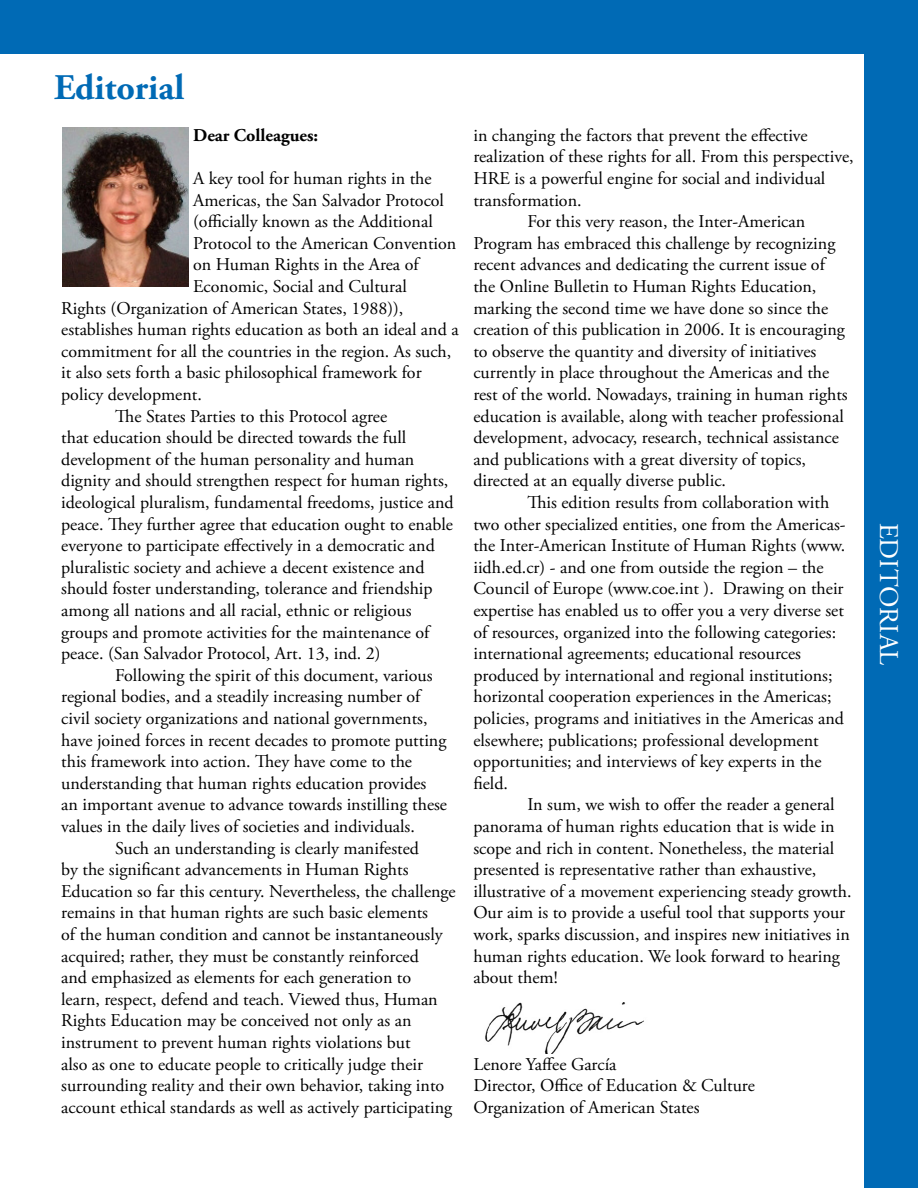
<style>
.page{position:relative;width:918px;height:1188px;background:#fff}
.page>*{position:absolute;margin:0;border:0;box-sizing:border-box;transform-origin:0 0}
.t1{font:700 36px "Adobe Garamond Pro";color:#006ab5}
.t2{font:27px "Adobe Garamond Pro";color:#fff}
.t3{font:18px/21.6px "Adobe Garamond Pro";color:#000}
.t4{font:700 18px "Adobe Garamond Pro";color:#000}
</style>
<div class="page">
<img style="left:63px;top:128px;width:126px;height:158px">
<div style="left:0;top:0;width:864px;height:54px;background:#006ab5"></div>
<div style="left:864px;top:0;width:54px;height:1188px;background:#006ab5"></div>
<img style="left:485px;top:1003px;width:159px;height:51px">
<h1 class="t1" style="left:54px;top:67px;width:132px">Editorial</h1>
<p class="t4" style="left:193px;top:125px;width:127px">Dear Colleagues:</p>
<p class="t3" style="left:193px;top:168px;width:240px">A key tool for human rights in the</p>
<p class="t3" style="left:193px;top:190px;width:252px">Americas, the San Salvador Protocol</p>
<p class="t3" style="left:193px;top:211px;width:241px">(officially known as the Additional</p>
<p class="t3" style="left:193px;top:233px;width:265px">Protocol to the American Convention</p>
<p class="t3" style="left:193px;top:255px;width:227px">on Human Rights in the Area of</p>
<p class="t3" style="left:193px;top:276px;width:215px">Economic, Social and Cultural</p>
<p class="t3" style="left:61px;top:298px;width:344px">Rights (Organization of American States, 1988)),</p>
<p class="t3" style="left:61px;top:319px;width:399px">establishes human rights education as both an ideal and a</p>
<p class="t3" style="left:61px;top:341px;width:392px">commitment for all the countries in the region. As such,</p>
<p class="t3" style="left:61px;top:363px;width:362px">it also sets forth a basic philosophical framework for</p>
<p class="t3" style="left:61px;top:384px;width:142px">policy development.</p>
<p class="t3" style="left:115px;top:406px;width:274px">The States Parties to this Protocol agree</p>
<p class="t3" style="left:61px;top:427px;width:347px">that education should be directed towards the full</p>
<p class="t3" style="left:61px;top:449px;width:355px">development of the human personality and human</p>
<p class="t3" style="left:61px;top:471px;width:389px">dignity and should strengthen respect for human rights,</p>
<p class="t3" style="left:61px;top:492px;width:394px">ideological pluralism, fundamental freedoms, justice and</p>
<p class="t3" style="left:61px;top:514px;width:393px">peace. They further agree that education ought to enable</p>
<p class="t3" style="left:61px;top:535px;width:375px">everyone to participate effectively in a democratic and</p>
<p class="t3" style="left:61px;top:557px;width:365px">pluralistic society and achieve a decent existence and</p>
<p class="t3" style="left:61px;top:579px;width:373px">should foster understanding, tolerance and friendship</p>
<p class="t3" style="left:61px;top:600px;width:352px">among all nations and all racial, ethnic or religious</p>
<p class="t3" style="left:61px;top:622px;width:370px">groups and promote activities for the maintenance of</p>
<p class="t3" style="left:61px;top:643px;width:321px">peace. (San Salvador Protocol, Art. 13, ind. 2)</p>
<p class="t3" style="left:115px;top:665px;width:319px">Following the spirit of this document, various</p>
<p class="t3" style="left:61px;top:687px;width:361px">regional bodies, and a steadily increasing number of</p>
<p class="t3" style="left:61px;top:708px;width:368px">civil society organizations and national governments,</p>
<p class="t3" style="left:61px;top:730px;width:387px">have joined forces in recent decades to promote putting</p>
<p class="t3" style="left:61px;top:751px;width:352px">this framework into action. They have come to the</p>
<p class="t3" style="left:61px;top:773px;width:367px">understanding that human rights education provides</p>
<p class="t3" style="left:61px;top:795px;width:387px">an important avenue to advance towards instilling these</p>
<p class="t3" style="left:61px;top:816px;width:355px">values in the daily lives of societies and individuals.</p>
<p class="t3" style="left:115px;top:838px;width:305px">Such an understanding is clearly manifested</p>
<p class="t3" style="left:61px;top:859px;width:349px">by the significant advancements in Human Rights</p>
<p class="t3" style="left:61px;top:881px;width:396px">Education so far this century. Nevertheless, the challenge</p>
<p class="t3" style="left:61px;top:903px;width:368px">remains in that human rights are such basic elements</p>
<p class="t3" style="left:61px;top:924px;width:383px">of the human condition and cannot be instantaneously</p>
<p class="t3" style="left:61px;top:946px;width:359px">acquired; rather, they must be constantly reinforced</p>
<p class="t3" style="left:61px;top:967px;width:352px">and emphasized as elements for each generation to</p>
<p class="t3" style="left:61px;top:989px;width:378px">learn, respect, defend and teach. Viewed thus, Human</p>
<p class="t3" style="left:61px;top:1011px;width:352px">Rights Education may be conceived not only as an</p>
<p class="t3" style="left:61px;top:1032px;width:351px">instrument to prevent human rights violations but</p>
<p class="t3" style="left:61px;top:1054px;width:363px">also as one to educate people to critically judge their</p>
<p class="t3" style="left:61px;top:1075px;width:385px">surrounding reality and their own behavior, taking into</p>
<p class="t3" style="left:61px;top:1097px;width:393px">account ethical standards as well as actively participating</p>
<p class="t3" style="left:473px;top:125px;width:336px">in changing the factors that prevent the effective</p>
<p class="t3" style="left:473px;top:147px;width:382px">realization of these rights for all. From this perspective,</p>
<p class="t3" style="left:473px;top:168px;width:354px">HRE is a powerful engine for social and individual</p>
<p class="t3" style="left:473px;top:190px;width:110px">transformation.</p>
<p class="t3" style="left:527px;top:211px;width:279px">For this very reason, the Inter-American</p>
<p class="t3" style="left:473px;top:233px;width:364px">Program has embraced this challenge by recognizing</p>
<p class="t3" style="left:473px;top:255px;width:353px">recent advances and dedicating the current issue of</p>
<p class="t3" style="left:473px;top:276px;width:345px">the Online Bulletin to Human Rights Education,</p>
<p class="t3" style="left:473px;top:298px;width:356px">marking the second time we have done so since the</p>
<p class="t3" style="left:473px;top:319px;width:373px">creation of this publication in 2006. It is encouraging</p>
<p class="t3" style="left:473px;top:341px;width:345px">to observe the quantity and diversity of initiatives</p>
<p class="t3" style="left:473px;top:363px;width:357px">currently in place throughout the Americas and the</p>
<p class="t3" style="left:473px;top:384px;width:376px">rest of the world. Nowadays, training in human rights</p>
<p class="t3" style="left:473px;top:406px;width:372px">education is available, along with teacher professional</p>
<p class="t3" style="left:473px;top:427px;width:367px">development, advocacy, research, technical assistance</p>
<p class="t3" style="left:473px;top:449px;width:334px">and publications with a great diversity of topics,</p>
<p class="t3" style="left:473px;top:471px;width:254px">directed at an equally diverse public.</p>
<p class="t3" style="left:527px;top:492px;width:303px">This edition results from collaboration with</p>
<p class="t3" style="left:473px;top:514px;width:374px">two other specialized entities, one from the Americas-</p>
<p class="t3" style="left:473px;top:535px;width:373px">the Inter-American Institute of Human Rights (www.</p>
<p class="t3" style="left:473px;top:557px;width:352px">iidh.ed.cr) - and one from outside the region – the</p>
<p class="t3" style="left:473px;top:579px;width:372px">Council of Europe (www.coe.int ). Drawing on their</p>
<p class="t3" style="left:473px;top:600px;width:372px">expertise has enabled us to offer you a very diverse set</p>
<p class="t3" style="left:473px;top:622px;width:364px">of resources, organized into the following categories:</p>
<p class="t3" style="left:473px;top:643px;width:329px">international agreements; educational resources</p>
<p class="t3" style="left:473px;top:665px;width:361px">produced by international and regional institutions;</p>
<p class="t3" style="left:473px;top:687px;width:360px">horizontal cooperation experiences in the Americas;</p>
<p class="t3" style="left:473px;top:708px;width:372px">policies, programs and initiatives in the Americas and</p>
<p class="t3" style="left:473px;top:730px;width:347px">elsewhere; publications; professional development</p>
<p class="t3" style="left:473px;top:751px;width:350px">opportunities; and interviews of key experts in the</p>
<p class="t3" style="left:473px;top:773px;width:36px">field.</p>
<p class="t3" style="left:527px;top:795px;width:309px">In sum, we wish to offer the reader a general</p>
<p class="t3" style="left:473px;top:816px;width:363px">panorama of human rights education that is wide in</p>
<p class="t3" style="left:473px;top:838px;width:362px">scope and rich in content. Nonetheless, the material</p>
<p class="t3" style="left:473px;top:859px;width:344px">presented is representative rather than exhaustive,</p>
<p class="t3" style="left:473px;top:881px;width:380px">illustrative of a movement experiencing steady growth.</p>
<p class="t3" style="left:473px;top:903px;width:373px">Our aim is to provide a useful tool that supports your</p>
<p class="t3" style="left:473px;top:924px;width:378px">work, sparks discussion, and inspires new initiatives in</p>
<p class="t3" style="left:473px;top:946px;width:368px">human rights education. We look forward to hearing</p>
<p class="t3" style="left:473px;top:967px;width:86px">about them!</p>
<p class="t3" style="left:473px;top:1054px;width:283px">Lenore Yaffee García<br>Director, Office of Education &amp; Culture<br>Organization of American States</p>
<h2 class="t2" style="left:905px;top:523px;width:144px;rotate:90deg">EDITORIAL</h2>
</div>
